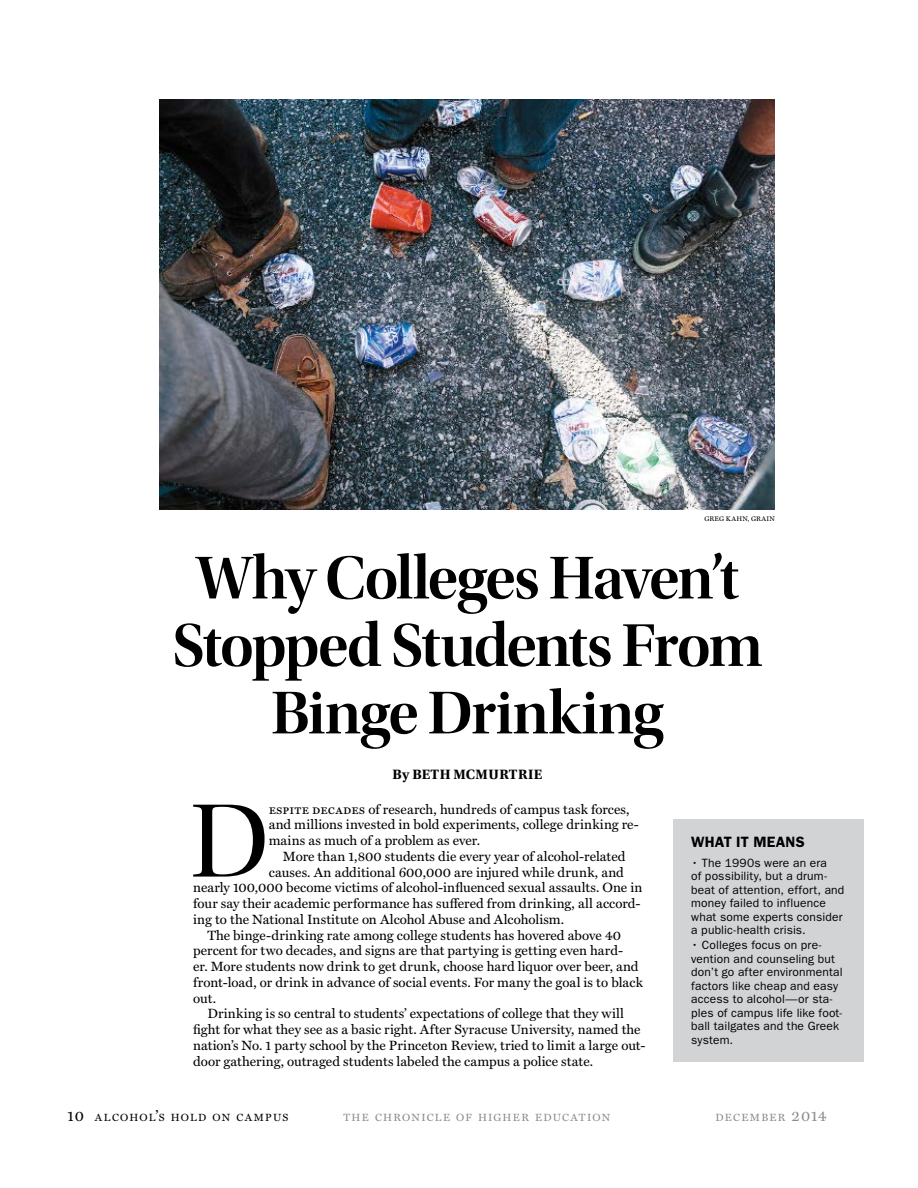
<style>
.page{position:relative;width:918px;height:1188px;background:#fff}
.page>*{position:absolute;margin:0;border:0;box-sizing:border-box;transform-origin:0 0}
.t1{font:108.9px "Utopia Std Disp";color:#000}
.t2{font:63px/67.5px "Utopia Std Semibold Disp";letter-spacing:-.03em;color:#000;text-align:center}
.t3{font:600 15px "ITC Franklin Gothic Std";letter-spacing:.01em;color:#000}
.t4{font:700 14.25px "Utopia Std";letter-spacing:.025em;color:#000}
.t5{font:13.5px/15.8px "Miller Text";letter-spacing:.005em;color:#000}
.t6{font:12px/13.5px "ITC Franklin Gothic Std";letter-spacing:.015em;color:#000}
.t7{font:10.5px "Miller Text";letter-spacing:.125em;color:#8a8c8e}
.t8{font:10.5px "Miller Text";letter-spacing:.115em;color:#000}
.t9{font:6.75px "Miller Text";letter-spacing:.04em;color:#000}
.s1{font-family:"Miller Text ASC ASC"}
.s2{font-size:15px}
</style>
<div class="page">
<img style="left:160px;top:99px;width:615px;height:410px">
<div style="left:673px;top:819px;width:191px;height:243px;background:#d1d3d4"></div>
<p class="t9" style="left:704px;top:515px;width:72px">GREG KAHN, GRAIN</p>
<h2 class="t2" style="left:172px;top:545px;width:592px">Why Colleges Haven’t<br>Stopped Students From<br>Binge Drinking</h2>
<p class="t4" style="left:393px;top:766px;width:151px">By BETH MCMURTRIE</p>
<h1 class="t1" style="left:191px;top:783px;width:80px">D</h1>
<p class="t5" style="left:269px;top:801px;width:372px"><span class="s1">espite decades</span> of research, hundreds of campus task forces, and millions invested in bold experiments, college drinking re&shy;mains as much of a problem as ever.</p>
<p class="t5" style="left:283px;top:849px;width:344px">More than 1,800 students die every year of alcohol-related</p>
<p class="t5" style="left:269px;top:864px;width:357px">causes. An additional 600,000 are injured while drunk, and</p>
<p class="t5" style="left:193px;top:880px;width:451px">nearly 100,000 become victims of alcohol-influenced sexual assaults. One in</p>
<p class="t5" style="left:193px;top:896px;width:449px">four say their academic performance has suffered from drinking, all accord-</p>
<p class="t5" style="left:193px;top:912px;width:373px">ing to the National Institute on Alcohol Abuse and Alcoholism.</p>
<p class="t5" style="left:207px;top:927px;width:415px">The binge-drinking rate among college students has hovered above 40</p>
<p class="t5" style="left:193px;top:943px;width:431px">percent for two decades, and signs are that partying is getting even hard-</p>
<p class="t5" style="left:193px;top:959px;width:447px">er. More students now drink to get drunk, choose hard liquor over beer, and</p>
<p class="t5" style="left:193px;top:975px;width:451px">front-load, or drink in advance of social events. For many the goal is to black</p>
<p class="t5" style="left:193px;top:990px;width:24px">out.</p>
<p class="t5" style="left:207px;top:1006px;width:418px">Drinking is so central to students’ expectations of college that they will</p>
<p class="t5" style="left:193px;top:1022px;width:449px">fight for what they see as a basic right. After Syracuse University, named the</p>
<p class="t5" style="left:193px;top:1038px;width:454px">nation’s No. 1 party school by the Princeton Review, tried to limit a large out-</p>
<p class="t5" style="left:193px;top:1053px;width:402px">door gathering, outraged students labeled the campus a police state.</p>
<p class="t3" style="left:691px;top:833px;width:115px">WHAT IT MEANS</p>
<p class="t6" style="left:691px;top:856px;width:155px">• The 1990s were an era<br>of possibility, but a drum&shy;beat of attention, effort, and money failed to influence what some experts consider a public-health crisis.</p>
<p class="t6" style="left:691px;top:939px;width:153px">• Colleges focus on pre&shy;vention and counseling but don’t go after environmental factors like cheap and easy access to alcohol—or sta&shy;ples of campus life like foot&shy;ball tailgates and the Greek system.</p>
<p class="t8" style="left:68px;top:1111px;width:222px"><span class="s2">10</span> ALCOHOL<span class="s2">’</span>S HOLD ON CAMPUS</p>
<p class="t7" style="left:343px;top:1111px;width:268px">THE CHRONICLE OF HIGHER EDUCATION</p>
<p class="t7" style="left:716px;top:1111px;width:113px">DECEMBER <span class="s2">2014</span></p>
</div>
